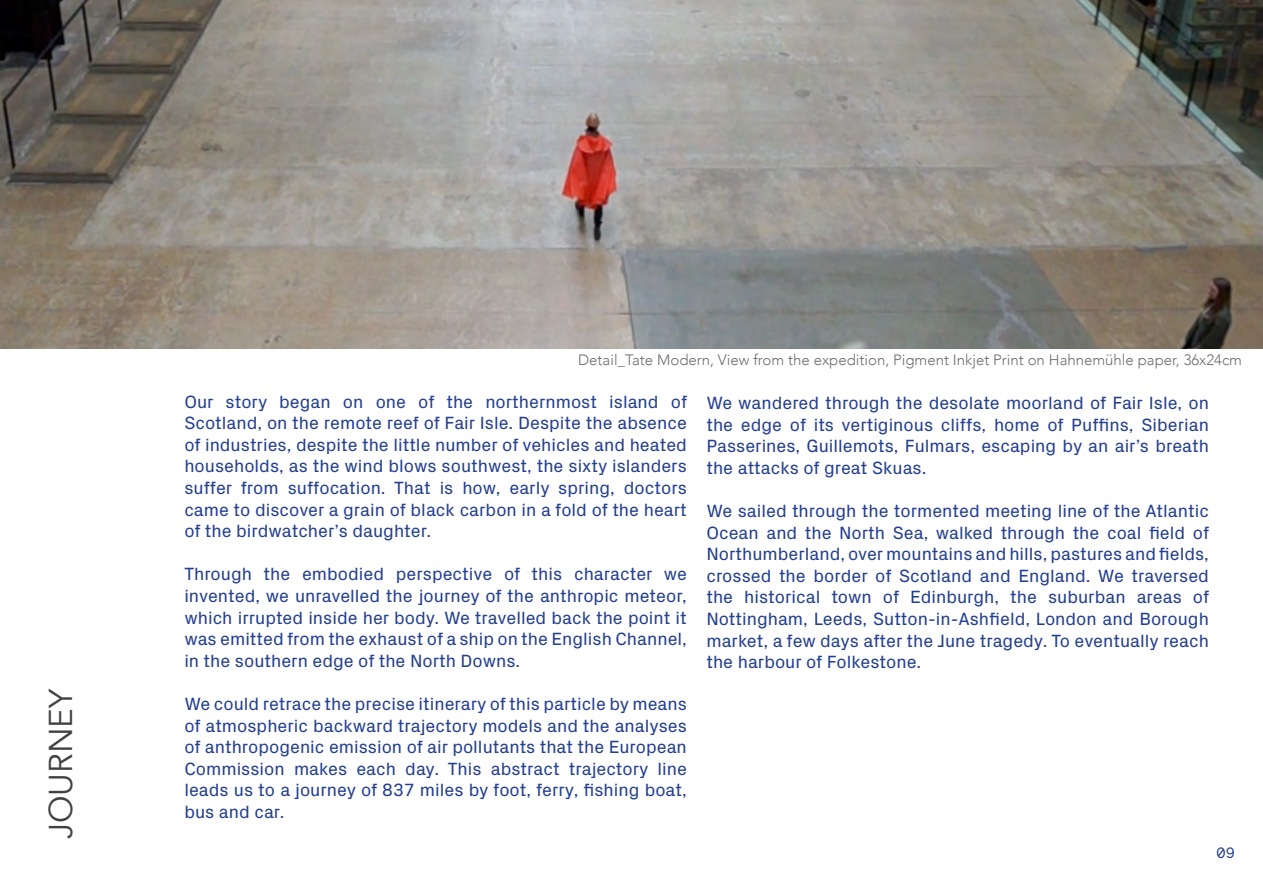
<style>
.page{position:relative;width:1263px;height:893px;background:#fff}
.page>*{position:absolute;margin:0;border:0;box-sizing:border-box;transform-origin:0 0}
.t1{font:33px "Avenir";color:#414042}
.t2{font:18px/21.6px "Px Grotesk";color:#25408f;text-align:justify}
.t3{font:300 15px "Avenir";color:#6d6e71}
.t4{font:15px "Necto Mono";color:#25408f}
</style>
<div class="page">
<img style="left:0;top:0;width:1263px;height:349px">
<h1 class="t1" style="left:41px;top:839px;width:152px;rotate:-90deg">JOURNEY</h1>
<p class="t3" style="left:578px;top:351px;width:665px">Detail_Tate Modern, View from the expedition, Pigment Inkjet Print on Hahnemühle paper, 36x24cm</p>
<p class="t2" style="left:184px;top:389px;width:504px">Our story began on one of the northernmost island of Scotland, on the remote reef of Fair Isle. Despite the absence of industries, despite the little number of vehicles and heated households, as the wind blows southwest, the sixty islanders suffer from suffocation. That is how, early spring, doctors came to discover a grain of black carbon in a fold of the heart of the birdwatcher’s daughter.</p>
<p class="t2" style="left:184px;top:562px;width:504px">Through the embodied perspective of this character we invented, we unravelled the journey of the anthropic meteor, which irrupted inside her body. We travelled back the point it was emitted from the exhaust of a ship on the English Channel, in the southern edge of the North Downs.</p>
<p class="t2" style="left:184px;top:692px;width:504px">We could retrace the precise itinerary of this particle by means of atmospheric backward trajectory models and the analyses of anthropogenic emission of air pollutants that the European Commission makes each day. This abstract trajectory line leads us to a journey of 837 miles by foot, ferry, fishing boat, bus and car.</p>
<p class="t2" style="left:706px;top:391px;width:504px">We wandered through the desolate moorland of Fair Isle, on the edge of its vertiginous cliffs, home of Puffins, Siberian Passerines, Guillemots, Fulmars, escaping by an air’s breath the attacks of great Skuas.</p>
<p class="t2" style="left:706px;top:499px;width:504px">We sailed through the tormented meeting line of the Atlantic Ocean and the North Sea, walked through the coal field of Northumberland, over mountains and hills, pastures and fields, crossed the border of Scotland and England. We traversed the historical town of Edinburgh, the suburban areas of Nottingham, Leeds, Sutton-in-Ashfield, London and Borough market, a few days after the June tragedy. To eventually reach the harbour of Folkestone.</p>
<p class="t4" style="left:1216px;top:843px;width:20px">09</p>
</div>
